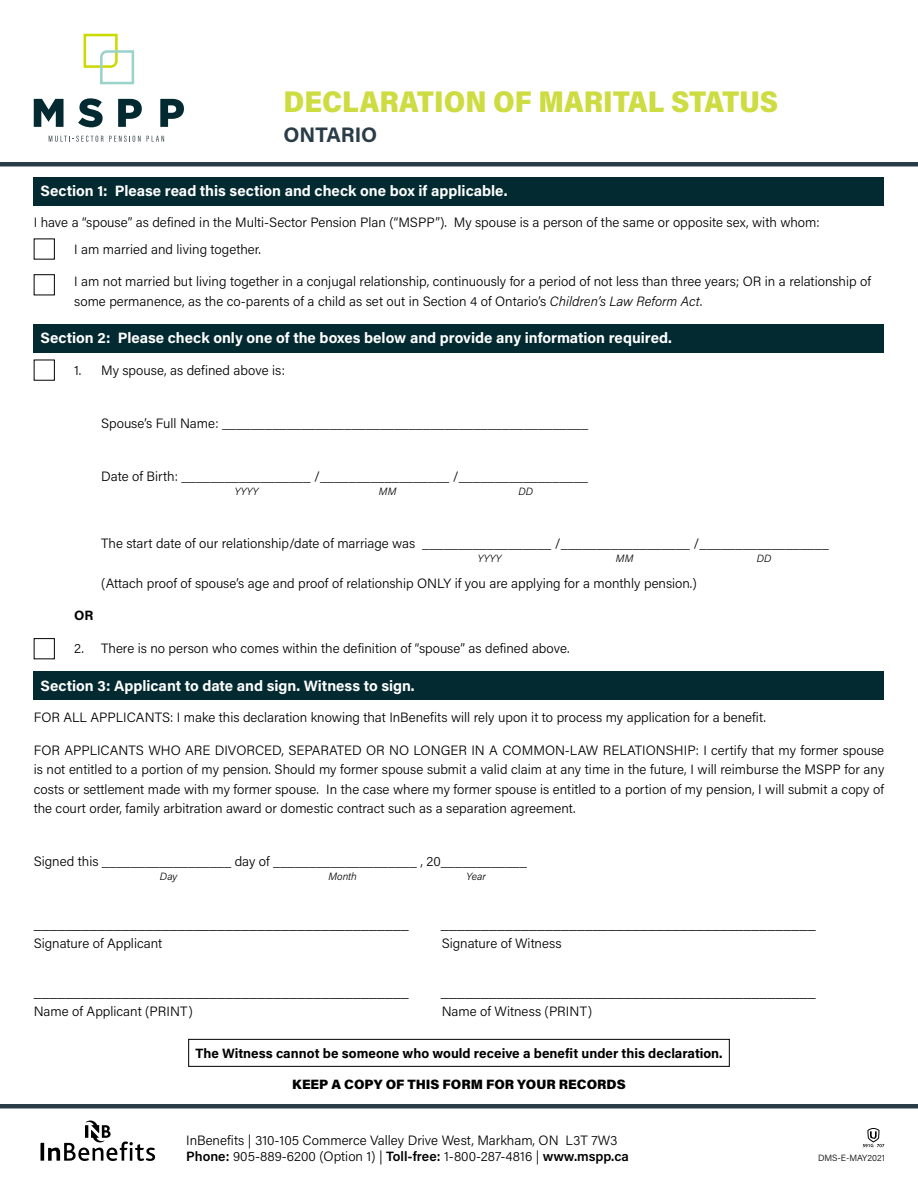
<style>
.page{position:relative;width:918px;height:1188px;background:#fff}
.page>*{position:absolute;margin:0;border:0;box-sizing:border-box;transform-origin:0 0}
.t1{font:900 30px "Acumin Pro Semi Cond";color:#ccdc41}
.t2{font:700 21px "Acumin Pro";color:#293c47}
.t3{font:300 15px "Acumin Pro";color:#000}
.t4{font:700 15px "Acumin Pro";color:#fff}
.t5{font:300 13.5px/19.4px "Acumin Pro";color:#000}
.t6{font:700 13.5px "Acumin Pro";color:#000}
.t7{font:900 13.5px "Acumin Pro";color:#000}
.t8{font:italic 300 10.5px "Acumin Pro";letter-spacing:.01em;color:#000}
.t9{font:300 9px "Acumin Pro";color:#000}
.s1{font-style:italic}
.s2{font-weight:600}
</style>
<div class="page">
<svg style="left:40px;top:1120px;width:115px;height:41px"></svg>
<div style="left:34px;top:177px;width:850px;height:28px;background:#032a31"></div>
<div style="left:34px;top:324px;width:850px;height:29px;background:#032a31"></div>
<div style="left:34px;top:672px;width:850px;height:28px;background:#032a31"></div>
<div style="left:188px;top:1039px;width:542px;height:28px;border:1px solid #000"></div>
<div style="left:34px;top:274px;width:21px;height:21px;border:1px solid #000"></div>
<div style="left:34px;top:638px;width:21px;height:21px;border:1px solid #000"></div>
<hr style="left:0;top:162px;width:918px;height:4px;background:#293c47">
<hr style="left:0;top:1104px;width:918px;height:4px;background:#293c47">
<svg style="left:83px;top:34px;width:52px;height:51px"></svg>
<svg style="left:34px;top:99px;width:30px;height:28px"></svg>
<svg style="left:78px;top:98px;width:25px;height:29px"></svg>
<svg style="left:118px;top:99px;width:24px;height:28px"></svg>
<svg style="left:160px;top:99px;width:24px;height:28px"></svg>
<svg style="left:49px;top:136px;width:54px;height:6px"></svg>
<svg style="left:109px;top:136px;width:55px;height:6px"></svg>
<svg style="left:863px;top:1128px;width:21px;height:19px"></svg>
<h1 class="t1" style="left:284px;top:80px;width:496px">DECLARATION OF MARITAL STATUS</h1>
<h2 class="t2" style="left:284px;top:120px;width:95px">ONTARIO</h2>
<p class="t4" style="left:40px;top:180px;width:469px">Section 1: Please read this section and check one box if applicable.</p>
<p class="t5" style="left:74px;top:209px;width:747px;line-height:26.1px;text-indent:-40px">I have a “spouse” as defined in the Multi-Sector Pension Plan (“MSPP”). My spouse is a person of the same or opposite sex, with whom:<br>I am married and living together.</p>
<p class="t5" style="left:74px;top:271px;width:798px">I am not married but living together in a conjugal relationship, continuously for a period of not less than three years; OR in a relationship of some permanence, as the co-parents of a child as set out in Section 4 of Ontario’s <span class="s1">Children’s Law Reform Act</span>.</p>
<p class="t4" style="left:40px;top:328px;width:633px">Section 2: Please check only one of the boxes below and provide any information required.</p>
<p class="t5" style="left:74px;top:360px;width:212px">1. My spouse, as defined above is:</p>
<p class="t5" style="left:101px;top:413px;width:489px">Spouse’s Full Name: ___________________________________________________</p>
<p class="t5" style="left:101px;top:466px;width:488px">Date of Birth: __________________ /__________________ /__________________</p>
<p class="t8" style="left:235px;top:484px;width:25px">YYYY</p>
<p class="t8" style="left:379px;top:484px;width:19px">MM</p>
<p class="t8" style="left:518px;top:484px;width:16px">DD</p>
<p class="t5" style="left:101px;top:533px;width:729px">The start date of our relationship/date of marriage was __________________ /__________________ /__________________</p>
<p class="t8" style="left:478px;top:551px;width:25px">YYYY</p>
<p class="t8" style="left:616px;top:551px;width:19px">MM</p>
<p class="t8" style="left:757px;top:551px;width:16px">DD</p>
<p class="t5" style="left:101px;top:573px;width:597px">(Attach proof of spouse’s age and proof of relationship ONLY if you are applying for a monthly pension.)</p>
<p class="t6" style="left:74px;top:606px;width:21px">OR</p>
<p class="t5" style="left:74px;top:638px;width:497px">2. There is no person who comes within the definition of “spouse” as defined above.</p>
<p class="t4" style="left:40px;top:675px;width:376px">Section 3: Applicant to date and sign. Witness to sign.</p>
<p class="t5" style="left:34px;top:707px;width:734px">FOR ALL APPLICANTS: I make this declaration knowing that InBenefits will rely upon it to process my application for a benefit.</p>
<p class="t5" style="left:34px;top:740px;width:852px;text-align:justify">FOR APPLICANTS WHO ARE DIVORCED, SEPARATED OR NO LONGER IN A COMMON-LAW RELATIONSHIP: I certify that my former spouse is not entitled to a portion of my pension. Should my former spouse submit a valid claim at any time in the future, I will reimburse the MSPP for any costs or settlement made with my former spouse. In the case where my former spouse is entitled to a portion of my pension, I will submit a copy of the court order, family arbitration award or domestic contract such as a separation agreement.</p>
<p class="t5" style="left:34px;top:851px;width:495px">Signed this __________________ day of ____________________ , 20____________</p>
<p class="t8" style="left:160px;top:869px;width:19px">Day</p>
<p class="t8" style="left:328px;top:869px;width:30px">Month</p>
<p class="t8" style="left:467px;top:869px;width:21px">Year</p>
<p class="t3" style="left:34px;top:913px;width:377px">_______________________________________________</p>
<p class="t3" style="left:441px;top:913px;width:377px">_______________________________________________</p>
<p class="t5" style="left:34px;top:933px;width:130px">Signature of Applicant</p>
<p class="t5" style="left:442px;top:933px;width:121px">Signature of Witness</p>
<p class="t3" style="left:34px;top:982px;width:377px">_______________________________________________</p>
<p class="t3" style="left:441px;top:982px;width:377px">_______________________________________________</p>
<p class="t5" style="left:34px;top:1002px;width:161px">Name of Applicant (PRINT)</p>
<p class="t5" style="left:442px;top:1002px;width:152px">Name of Witness (PRINT)</p>
<p class="t6" style="left:195px;top:1043px;width:529px">The Witness cannot be someone who would receive a benefit under this declaration.</p>
<p class="t7" style="left:292px;top:1075px;width:335px">KEEP A COPY OF THIS FORM FOR YOUR RECORDS</p>
<p class="t5" style="left:186px;top:1131px;width:444px;line-height:16.5px">InBenefits | 310-105 Commerce Valley Drive West, Markham, ON L3T 7W3<br><span class="s2">Phone:</span> 905-889-6200 (Option 1) | <span class="s2">Toll-free:</span> 1-800-287-4816 | <span class="s2">www.mspp.ca</span></p>
<p class="t9" style="left:818px;top:1152px;width:68px">DMS-E-MAY2021</p>
</div>
